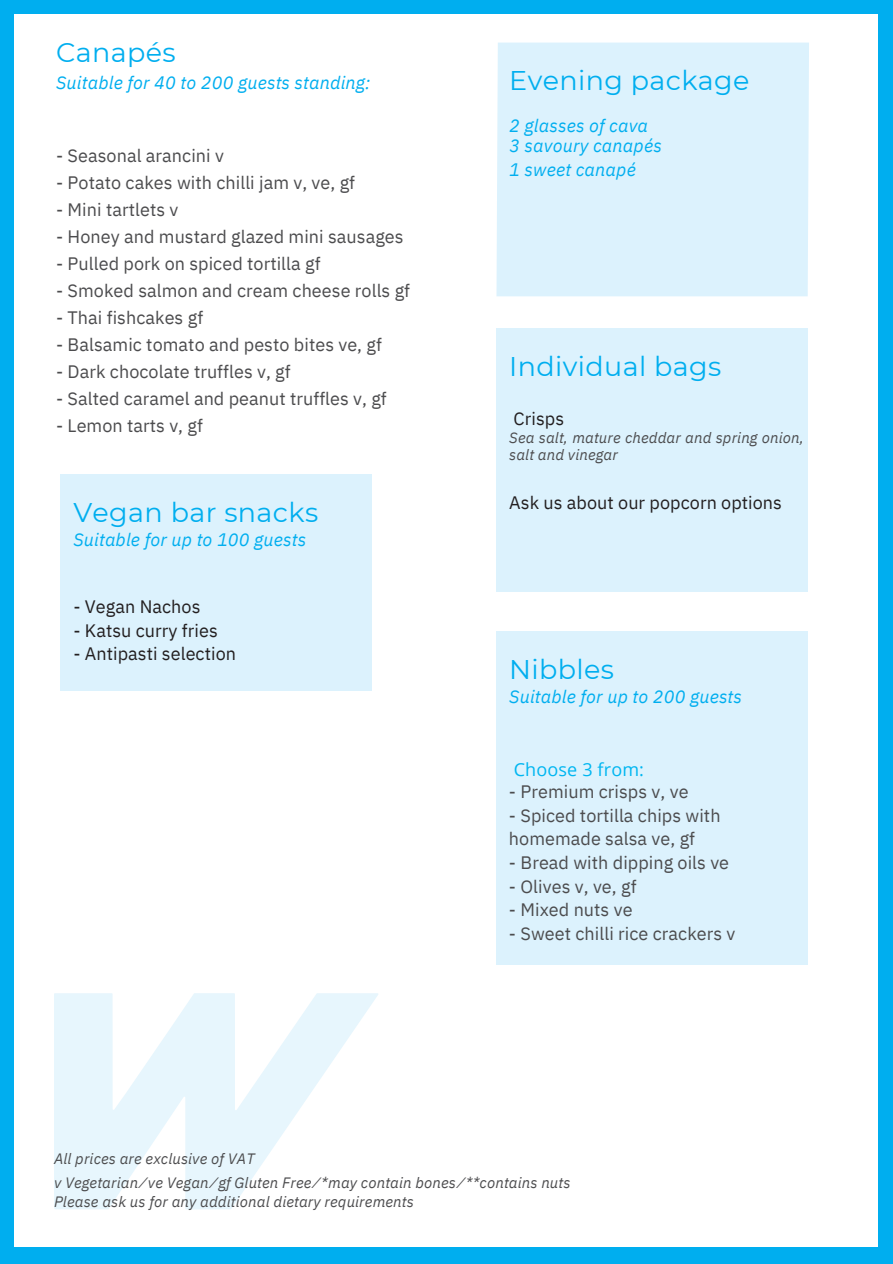
<style>
.page{position:relative;width:893px;height:1264px;background:#fff}
.page>*{position:absolute;margin:0;border:0;box-sizing:border-box;transform-origin:0 0}
.t1{font:27px "Montserrat";letter-spacing:.015em;color:#00aeef}
.t2{font:18px "IBM Plex Sans";letter-spacing:.005em;color:#4c4c4e}
.t3{font:italic 18px "IBM Plex Sans";letter-spacing:.01em;color:#00aeef}
.t4{font:18px "IBM Plex Sans";letter-spacing:.005em;color:#231f20}
.t5{font:18px "Open Sans";letter-spacing:.01em;color:#00b6f1}
.t6{font:italic 15px/16.8px "IBM Plex Sans";letter-spacing:.01em;color:#4c4c4e}
</style>
<div class="page">
<div style="left:13px;top:0;width:879px;height:1263px;background:#00aeef"></div>
<div style="left:14px;top:14px;width:863px;height:1232px;background:#fff"></div>
<div style="left:0;top:0;width:13px;height:1263px;background:#00aeef"></div>
<svg style="left:54px;top:993px;width:324px;height:216px;fill:#e7f6fd"></svg>
<div style="left:496px;top:631px;width:311px;height:333px;background:#dcf2fd"></div>
<div style="left:496px;top:43px;width:313px;height:253px;background:#dcf2fd"></div>
<div style="left:496px;top:329px;width:311px;height:262px;background:#dcf2fd"></div>
<div style="left:61px;top:474px;width:311px;height:217px;background:#dcf2fd"></div>
<p class="t1" style="left:56px;top:36px;width:121px">Canapés</p>
<p class="t3" style="left:56px;top:71px;width:316px">Suitable for 40 to 200 guests standing:</p>
<p class="t1" style="left:509px;top:63px;width:242px">Evening package</p>
<p class="t3" style="left:509px;top:114px;width:140px">2 glasses of cava</p>
<p class="t3" style="left:509px;top:134px;width:154px">3 savoury canapés</p>
<p class="t3" style="left:509px;top:157px;width:128px">1 sweet canapé</p>
<p class="t2" style="left:56px;top:143px;width:169px">- Seasonal arancini v</p>
<p class="t2" style="left:56px;top:170px;width:300px">- Potato cakes with chilli jam v, ve, gf</p>
<p class="t2" style="left:56px;top:197px;width:124px">- Mini tartlets v</p>
<p class="t2" style="left:56px;top:224px;width:349px">- Honey and mustard glazed mini sausages</p>
<p class="t2" style="left:56px;top:251px;width:266px">- Pulled pork on spiced tortilla gf</p>
<p class="t2" style="left:56px;top:278px;width:355px">- Smoked salmon and cream cheese rolls gf</p>
<p class="t2" style="left:56px;top:305px;width:148px">- Thai fishcakes gf</p>
<p class="t2" style="left:56px;top:332px;width:327px">- Balsamic tomato and pesto bites ve, gf</p>
<p class="t2" style="left:56px;top:359px;width:236px">- Dark chocolate truffles v, gf</p>
<p class="t2" style="left:56px;top:386px;width:332px">- Salted caramel and peanut truffles v, gf</p>
<p class="t2" style="left:56px;top:413px;width:148px">- Lemon tarts v, gf</p>
<p class="t4" style="left:513px;top:406px;width:52px">Crisps</p>
<p class="t1" style="left:509px;top:350px;width:213px">Individual bags</p>
<p class="t6" style="left:509px;top:428px;width:296px">Sea salt, mature cheddar and spring onion, salt and vinegar</p>
<p class="t1" style="left:73px;top:495px;width:246px">Vegan bar snacks</p>
<p class="t3" style="left:73px;top:528px;width:234px">Suitable for up to 100 guests</p>
<p class="t4" style="left:73px;top:594px;width:129px">- Vegan Nachos</p>
<p class="t4" style="left:73px;top:618px;width:146px">- Katsu curry fries</p>
<p class="t4" style="left:73px;top:642px;width:164px">- Antipasti selection</p>
<p class="t4" style="left:509px;top:490px;width:274px">Ask us about our popcorn options</p>
<p class="t1" style="left:509px;top:652px;width:106px">Nibbles</p>
<p class="t3" style="left:509px;top:685px;width:234px">Suitable for up to 200 guests</p>
<p class="t5" style="left:513px;top:756px;width:132px">Choose 3 from:</p>
<p class="t2" style="left:509px;top:779px;width:181px">- Premium crisps v, ve</p>
<p class="t2" style="left:509px;top:803px;width:213px">- Spiced tortilla chips with</p>
<p class="t2" style="left:509px;top:826px;width:187px">homemade salsa ve, gf</p>
<p class="t2" style="left:509px;top:850px;width:222px">- Bread with dipping oils ve</p>
<p class="t2" style="left:509px;top:874px;width:129px">- Olives v, ve, gf</p>
<p class="t2" style="left:509px;top:897px;width:125px">- Mixed nuts ve</p>
<p class="t2" style="left:509px;top:921px;width:228px">- Sweet chilli rice crackers v</p>
<p class="t6" style="left:54px;top:1149px;width:202px">All prices are exclusive of VAT</p>
<p class="t6" style="left:54px;top:1173px;width:518px">v Vegetarian ⁄ve Vegan ⁄gf Gluten Free ⁄*may contain bones ⁄**contains nuts</p>
<p class="t6" style="left:54px;top:1192px;width:361px">Please ask us for any additional dietary requirements</p>
</div>
